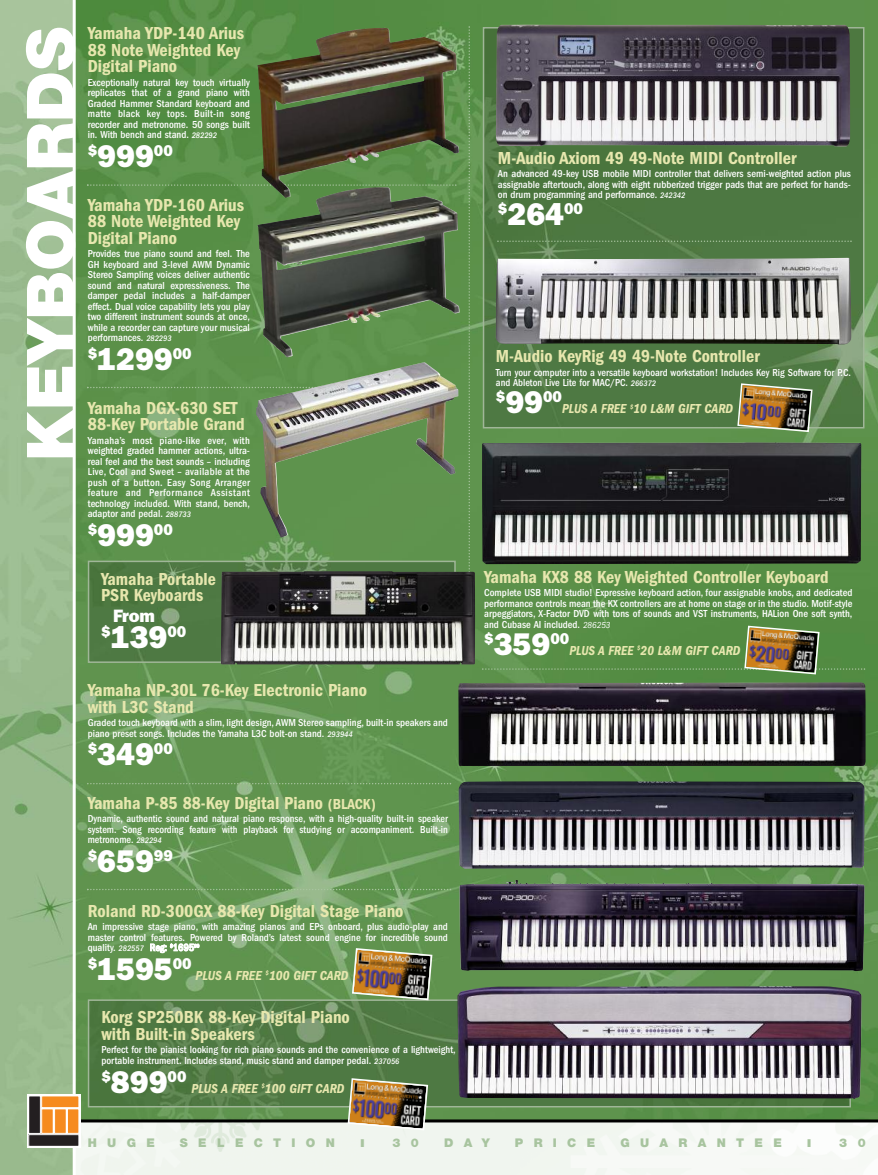
<style>
.page{position:relative;width:878px;height:1175px;background:#fff}
.page>*{position:absolute;margin:0;border:0;box-sizing:border-box;transform-origin:0 0}
.t1{font:900 66px "Helvetica Neue";color:#fff}
.t2{font:800 31.5px "Franklin Gothic";color:#fff}
.t3{font:600 condensed 18px/16.5px "Franklin Gothic";color:#e7e7ae}
.t4{font:800 18px "Franklin Gothic";color:#fff}
.t5{font:800 15.75px "Franklin Gothic";color:#fff}
.t6{font:900 15px "Helvetica Neue";color:#a8c49f}
.t7{font:italic 600 condensed 13.5px "Franklin Gothic";color:#e7e7ae}
.t8{font:900 12px "Helvetica Neue";letter-spacing:.86em;color:#a8c49f}
.t9{font:500 condensed 10.5px/10.5px "Franklin Gothic";color:#fff;text-align:justify}
.s1{font-style:italic;font-size:8.25px}
.s2{font-size:31.5px}
.s3{font-size:15px}
.s4{font-weight:400;font-style:italic;font-size:9px}
</style>
<div class="page">
<img style="left:76px;top:0;width:802px;height:1119px">
<img style="left:91px;top:563px;width:362px;height:97px">
<div style="left:88px;top:560px;width:368px;height:103px;border:2px solid #a0b698"></div>
<img style="left:486px;top:30px;width:375px;height:395px">
<div style="left:483px;top:27px;width:381px;height:401px;border:2px solid #a0b698"></div>
<img style="left:91px;top:1002px;width:756px;height:102px">
<div style="left:88px;top:999px;width:762px;height:108px;border:2px solid #a0b698"></div>
<img style="left:76px;top:1122px;width:801px;height:52px">
<hr style="left:0;top:1119px;width:878px;height:3px;background:#000">
<img style="left:0;top:0;width:73px;height:1174px">
<svg style="left:87px;top:184px;width:170px;height:2px"></svg>
<img style="left:458px;top:682px;width:407px;height:85px">
<img style="left:458px;top:780px;width:406px;height:89px">
<svg style="left:87px;top:387px;width:169px;height:1px"></svg>
<svg style="left:87px;top:783px;width:364px;height:1px"></svg>
<svg style="left:87px;top:888px;width:364px;height:2px"></svg>
<img style="left:256px;top:362px;width:202px;height:175px">
<img style="left:459px;top:881px;width:405px;height:90px">
<img style="left:457px;top:986px;width:404px;height:113px">
<img style="left:257px;top:28px;width:202px;height:159px">
<img style="left:257px;top:187px;width:203px;height:170px">
<img style="left:351px;top:947px;width:82px;height:54px">
<img style="left:347px;top:1077px;width:82px;height:54px">
<img style="left:496px;top:25px;width:354px;height:122px">
<img style="left:482px;top:442px;width:379px;height:122px">
<img style="left:495px;top:258px;width:356px;height:86px">
<img style="left:736px;top:382px;width:77px;height:51px">
<svg style="left:482px;top:625px;width:383px;height:50px;background:#5f8947"></svg>
<svg style="left:468px;top:26px;width:2px;height:545px"></svg>
<svg style="left:497px;top:240px;width:354px;height:2px"></svg>
<img style="left:221px;top:571px;width:254px;height:93px">
<div style="left:27px;top:1094px;width:54px;height:53px;background:linear-gradient(to bottom,#fff,#fff)"></div>
<div style="left:29px;top:1095px;width:11px;height:38px;background:#231f20"></div>
<div style="left:29px;top:1095px;width:12px;height:38px;border:1px solid #fff"></div>
<div style="left:42px;top:1108px;width:11px;height:25px;background:#f68b1f"></div>
<div style="left:41px;top:1108px;width:12px;height:25px;border:1px solid #fff"></div>
<div style="left:29px;top:1134px;width:50px;height:12px;background:#231f20"></div>
<div style="left:29px;top:1134px;width:50px;height:12px;border:1px solid #fff"></div>
<div style="left:55px;top:1108px;width:11px;height:25px;background:#f68b1f"></div>
<div style="left:54px;top:1108px;width:12px;height:25px;border:1px solid #fff"></div>
<div style="left:67px;top:1108px;width:12px;height:25px;background:#f68b1f"></div>
<div style="left:67px;top:1108px;width:12px;height:25px;border:1px solid #fff"></div>
<div style="left:42px;top:1095px;width:37px;height:12px;background:#f68b1f"></div>
<div style="left:41px;top:1095px;width:38px;height:12px;border:1px solid #fff"></div>
<h1 class="t1" style="left:27px;top:461px;width:436px;rotate:-90deg">KEYBOARDS</h1>
<h3 class="t3" style="left:88px;top:26px;width:158px">Yamaha YDP-140 Arius<br>88 Note Weighted Key<br>Digital Piano</h3>
<p class="t9" style="left:88px;top:78px;width:164px">Exceptionally natural key touch virtually replicates that of a grand piano with Graded Hammer Standard keyboard and matte black key tops. Built-in song recorder and metronome. 50 songs built in. With bench and stand. <span class="s1">282292</span></p>
<h3 class="t5" style="left:88px;top:145px;width:87px">$<span class="s2">999</span>00</h3>
<h3 class="t3" style="left:88px;top:198px;width:158px">Yamaha YDP-160 Arius<br>88 Note Weighted Key<br>Digital Piano</h3>
<p class="t9" style="left:88px;top:249px;width:164px">Provides true piano sound and feel. The GH keyboard and 3-level AWM Dynamic Stereo Sampling voices deliver authentic sound and natural expressiveness. The damper pedal includes a half-damper effect. Dual voice capability lets you play two different instrument sounds at once, while a recorder can capture your musical performances. <span class="s1">282293</span></p>
<h2 class="t2" style="left:88px;top:348px;width:105px"><sup>$</sup>1299<sup>00</sup></h2>
<h3 class="t3" style="left:88px;top:401px;width:158px">Yamaha DGX-630 SET<br>88-Key Portable Grand</h3>
<p class="t9" style="left:88px;top:436px;width:164px">Yamaha’s most piano-like ever, with weighted graded hammer actions, ultra&shy;real feel and the best sounds – including Live, Cool and Sweet – available at the push of a button. Easy Song Arranger feature and Performance Assistant technology included. With stand, bench, adaptor and pedal. <span class="s1">288733</span></p>
<h3 class="t5" style="left:88px;top:524px;width:87px">$<span class="s2">999</span>00</h3>
<h3 class="t3" style="left:101px;top:572px;width:116px">Yamaha Portable<br>PSR Keyboards</h3>
<h3 class="t4" style="left:113px;top:610px;width:43px">From</h3>
<h3 class="t5" style="left:101px;top:626px;width:87px">$<span class="s2">139</span>00</h3>
<h3 class="t3" style="left:88px;top:683px;width:281px">Yamaha NP-30L 76-Key Electronic Piano with L3C Stand</h3>
<p class="t9" style="left:88px;top:718px;width:361px">Graded touch keyboard with a slim, light design, AWM Stereo sampling, built-in speakers and piano preset songs. Includes the Yamaha L3C bolt-on stand. <span class="s1">293944</span></p>
<h3 class="t5" style="left:88px;top:743px;width:87px">$<span class="s2">349</span>00</h3>
<h3 class="t3" style="left:88px;top:796px;width:289px">Yamaha P-85 88-Key Digital Piano <span class="s3">(BLACK)</span></h3>
<p class="t9" style="left:88px;top:814px;width:362px">Dynamic, authentic sound and natural piano response, with a high-quality built-in speaker system. Song recording feature with playback for studying or accompaniment. Built-in metronome. <span class="s1">282294</span></p>
<h3 class="t5" style="left:88px;top:850px;width:87px">$<span class="s2">659</span>99</h3>
<h3 class="t3" style="left:88px;top:903px;width:317px">Roland RD-300GX 88-Key Digital Stage Piano</h3>
<p class="t9" style="left:88px;top:922px;width:361px">An impressive stage piano, with amazing pianos and EPs onboard, plus audio-play and master control features. Powered by Roland’s latest sound engine for incredible sound quality. <span class="s1">282557</span> Reg: <sup>$</sup>1695<sup>00</sup></p>
<h2 class="t2" style="left:88px;top:958px;width:105px"><sup>$</sup>1595<sup>00</sup></h2>
<p class="t7" style="left:195px;top:970px;width:154px">PLUS A FREE <sup>$</sup>100 GIFT CARD</p>
<h3 class="t3" style="left:101px;top:1010px;width:250px">Korg SP250BK 88-Key Digital Piano with Built-in Speakers</h3>
<p class="t9" style="left:101px;top:1045px;width:356px">Perfect for the pianist looking for rich piano sounds and the convenience of a lightweight, portable instrument. Includes stand, music stand and damper pedal. <span class="s1">237056</span></p>
<h3 class="t5" style="left:101px;top:1070px;width:87px">$<span class="s2">899</span>00</h3>
<p class="t7" style="left:191px;top:1083px;width:154px">PLUS A FREE <sup>$</sup>100 GIFT CARD</p>
<h3 class="t3" style="left:498px;top:151px;width:300px">M-Audio Axiom 49 49-Note MIDI Controller</h3>
<p class="t9" style="left:498px;top:169px;width:354px">An advanced 49-key USB mobile MIDI controller that delivers semi-weighted action plus assignable aftertouch, along with eight rubberized trigger pads that are perfect for hands&shy;on drum programming and performance. <span class="s1">242342</span></p>
<h3 class="t5" style="left:498px;top:204px;width:87px">$<span class="s2">264</span>00</h3>
<h3 class="t3" style="left:496px;top:349px;width:265px">M-Audio KeyRig 49 49-Note Controller</h3>
<p class="t9" style="left:496px;top:368px;width:356px">Turn your computer into a versatile keyboard workstation! Includes Key Rig Software for P.C. and Ableton Live Lite for MAC/PC. <span class="s1">266372</span></p>
<h3 class="t5" style="left:496px;top:391px;width:68px">$<span class="s2">99</span>00</h3>
<p class="t7" style="left:562px;top:404px;width:172px">PLUS A FREE <sup>$</sup>10 L&amp;M GIFT CARD</p>
<h3 class="t3" style="left:484px;top:570px;width:346px">Yamaha KX8 88 Key Weighted Controller Keyboard</h3>
<p class="t9" style="left:484px;top:588px;width:370px">Complete USB MIDI studio! Expressive keyboard action, four assignable knobs, and dedicated performance controls mean the KX controllers are at home on stage or in the studio. Motif-style arpeggiators, X-Factor DVD with tons of sounds and VST instruments, HALion One soft synth, and Cubase AI included. <span class="s4">286253</span></p>
<h3 class="t5" style="left:484px;top:633px;width:87px">$<span class="s2">359</span>00</h3>
<p class="t7" style="left:569px;top:645px;width:172px">PLUS A FREE <sup>$</sup>20 L&amp;M GIFT CARD</p>
<p class="t8" style="left:88px;top:1138px;width:69px">HUGE</p>
<p class="t8" style="left:180px;top:1138px;width:156px">SELECTION</p>
<h3 class="t6" style="left:360px;top:1136px;width:6px">ı</h3>
<p class="t8" style="left:392px;top:1138px;width:28px">3 0</p>
<p class="t8" style="left:444px;top:1138px;width:47px">DAY</p>
<p class="t8" style="left:515px;top:1138px;width:82px">PRICE</p>
<p class="t8" style="left:620px;top:1138px;width:163px">GUARANTEE</p>
<h3 class="t6" style="left:806px;top:1136px;width:6px">ı</h3>
<p class="t8" style="left:839px;top:1138px;width:28px">3 0</p>
</div>
